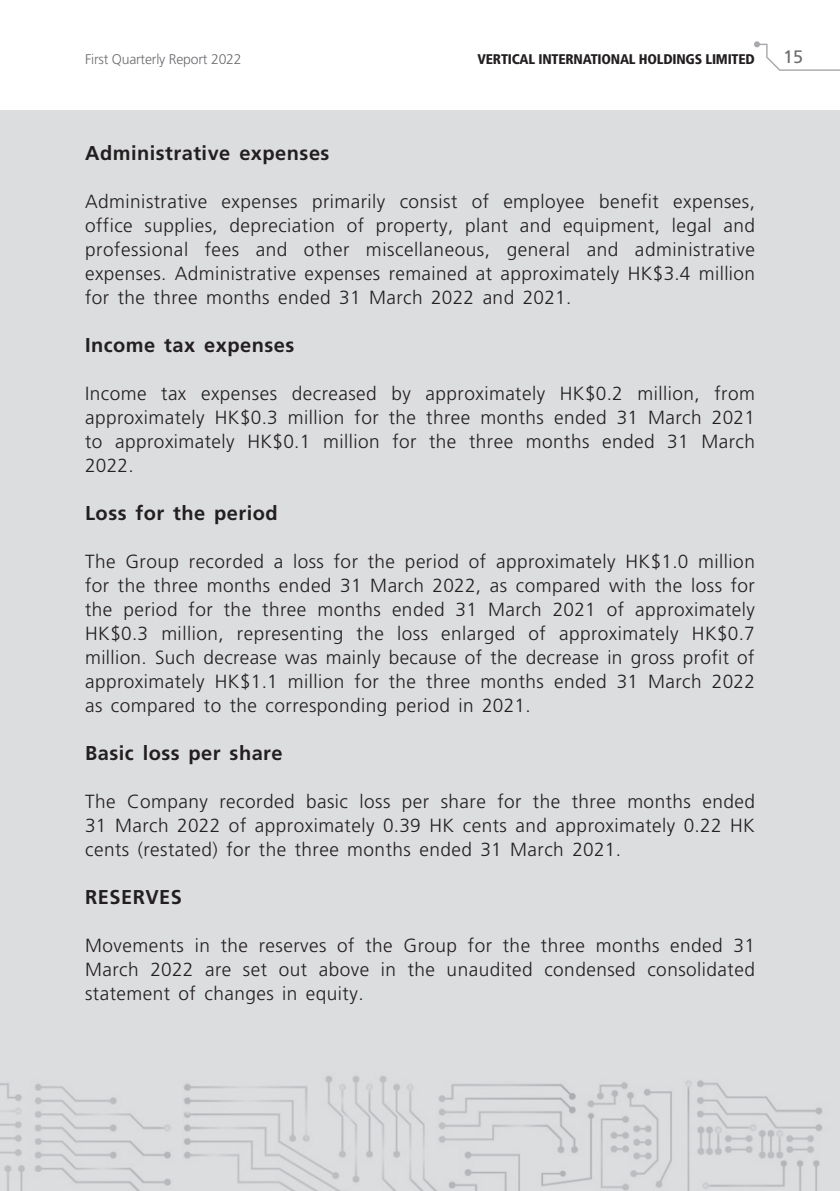
<style>
.page{position:relative;width:840px;height:1191px;background:#fff}
.page>*{position:absolute;margin:0;border:0;box-sizing:border-box;transform-origin:0 0}
._04___H2{font:700 20px "Frutiger LT Std";letter-spacing:.025em;color:#231f20}
._03_H1{font:700 20px "Frutiger LT Std";letter-spacing:.025em;color:#231f20}
._01_Body_Text{font:300 19px/24px "Frutiger LT Std";letter-spacing:.025em;color:#231f20;text-align:justify}
.t1{font:18px "Frutiger LT Std";color:#6c6d70}
.t2{font:900 condensed 14px "Frutiger LT Std";letter-spacing:-.015em;color:#231f20}
.t3{font:300 14px "Frutiger LT Std";letter-spacing:-.015em;color:#6c6d70}
</style>
<div class="page">
<svg style="left:754px;top:41px;width:85px;height:30px"></svg>
<div style="left:0;top:110px;width:839px;height:1081px;background:#dcdddf"></div>
<p class="t3" style="left:85px;top:51px;width:158px">First Quarterly Report 2022</p>
<p class="t2" style="left:477px;top:51px;width:278px">VERTICAL INTERNATIONAL HOLDINGS LIMITED</p>
<p class="t1" style="left:782px;top:46px;width:21px">15</p>
<p class="_04___H2" style="left:85px;top:141px;width:246px">Administrative expenses</p>
<p class="_01_Body_Text" style="left:85px;top:189px;width:671px">Administrative expenses primarily consist of employee benefit expenses, office supplies, depreciation of property, plant and equipment, legal and professional fees and other miscellaneous, general and administrative expenses. Administrative expenses remained at approximately HK$3.4 million for the three months ended 31 March 2022 and 2021.</p>
<p class="_04___H2" style="left:85px;top:333px;width:210px">Income tax expenses</p>
<p class="_01_Body_Text" style="left:85px;top:381px;width:671px">Income tax expenses decreased by approximately HK$0.2 million, from approximately HK$0.3 million for the three months ended 31 March 2021 to approximately HK$0.1 million for the three months ended 31 March 2022.</p>
<p class="_04___H2" style="left:85px;top:501px;width:194px">Loss for the period</p>
<p class="_01_Body_Text" style="left:85px;top:549px;width:671px">The Group recorded a loss for the period of approximately HK$1.0 million for the three months ended 31 March 2022, as compared with the loss for the period for the three months ended 31 March 2021 of approximately HK$0.3 million, representing the loss enlarged of approximately HK$0.7 million. Such decrease was mainly because of the decrease in gross profit of approximately HK$1.1 million for the three months ended 31 March 2022 as compared to the corresponding period in 2021.</p>
<p class="_04___H2" style="left:85px;top:741px;width:199px">Basic loss per share</p>
<p class="_01_Body_Text" style="left:85px;top:789px;width:671px">The Company recorded basic loss per share for the three months ended 31 March 2022 of approximately 0.39 HK cents and approximately 0.22 HK cents (restated) for the three months ended 31 March 2021.</p>
<p class="_03_H1" style="left:85px;top:885px;width:98px">RESERVES</p>
<p class="_01_Body_Text" style="left:85px;top:933px;width:671px">Movements in the reserves of the Group for the three months ended 31<br>March 2022 are set out above in the unaudited condensed consolidated statement of changes in equity.</p>
</div>
